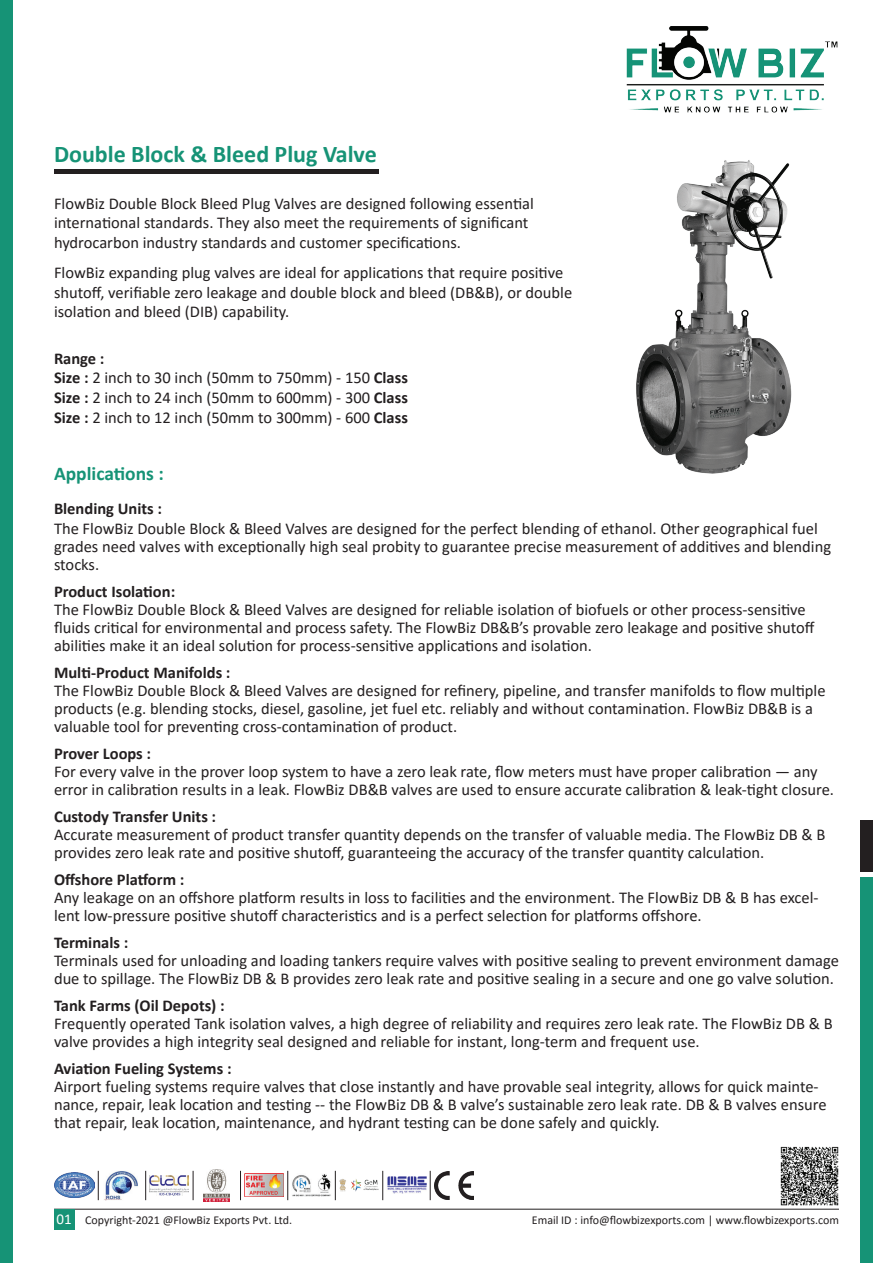
<style>
.page{position:relative;width:893px;height:1263px;background:#fff}
.page>*{position:absolute;margin:0;border:0;box-sizing:border-box;transform-origin:0 0}
.t1{font:700 24px "Calibri";color:#169376}
.t2{font:700 19.5px "Calibri";color:#169376}
.t3{font:16.5px/18px "Calibri";color:#231f20}
.t4{font:700 16.5px "Calibri";color:#231f20}
.t5{font:12px "Calibri";color:#231f20}
.s1{font-weight:700}
.s2{font-size:15px;color:#fff}
</style>
<div class="page">
<img style="left:780px;top:1146px;width:59px;height:59px">
<div style="left:54px;top:169px;width:324px;height:5px;background:#231f20"></div>
<hr style="left:54px;top:1209px;width:785px;height:1px;background:#231f20">
<div style="left:0;top:0;width:12px;height:1263px;background:#169376"></div>
<div style="left:860px;top:877px;width:13px;height:386px;background:#169376"></div>
<div style="left:860px;top:821px;width:13px;height:51px;background:#231f20"></div>
<div style="left:54px;top:1209px;width:20px;height:20px;background:#169376"></div>
<img style="left:626px;top:26px;width:212px;height:87px">
<img style="left:204px;top:1169px;width:26px;height:32px">
<img style="left:434px;top:1171px;width:39px;height:28px">
<img style="left:150px;top:1175px;width:38px;height:20px">
<img style="left:245px;top:1173px;width:39px;height:24px">
<img style="left:54px;top:1172px;width:40px;height:26px">
<svg style="left:98px;top:1171px;width:1px;height:29px"></svg>
<svg style="left:335px;top:1171px;width:1px;height:29px"></svg>
<svg style="left:145px;top:1171px;width:1px;height:29px"></svg>
<svg style="left:382px;top:1171px;width:1px;height:29px"></svg>
<svg style="left:193px;top:1171px;width:1px;height:29px"></svg>
<svg style="left:430px;top:1171px;width:1px;height:29px"></svg>
<svg style="left:240px;top:1171px;width:1px;height:29px"></svg>
<svg style="left:287px;top:1171px;width:1px;height:29px"></svg>
<img style="left:104px;top:1171px;width:34px;height:29px">
<img style="left:292px;top:1174px;width:39px;height:23px">
<img style="left:339px;top:1179px;width:40px;height:12px">
<img style="left:387px;top:1177px;width:39px;height:16px">
<img style="left:636px;top:160px;width:156px;height:314px">
<h1 class="t1" style="left:54px;top:137px;width:324px">Double Block &amp; Bleed Plug Valve</h1>
<p class="t3" style="left:54px;top:193px;width:481px;line-height:19.5px">FlowBiz Double Block Bleed Plug Valves are designed following essential international standards. They also meet the requirements of significant hydrocarbon industry standards and customer specifications.</p>
<p class="t3" style="left:54px;top:262px;width:520px;line-height:19.6px">FlowBiz expanding plug valves are ideal for applications that require positive shutoff, verifiable zero leakage and double block and bleed (DB&amp;B), or double isolation and bleed (DIB) capability.</p>
<p class="t3" style="left:54px;top:348px;width:355px;line-height:19.5px"><span class="s1">Range :<br>Size :</span> 2 inch to 30 inch (50mm to 750mm) - 150 <span class="s1">Class Size :</span> 2 inch to 24 inch (50mm to 600mm) - 300 <span class="s1">Class Size :</span> 2 inch to 12 inch (50mm to 300mm) - 600 <span class="s1">Class</span></p>
<p class="t2" style="left:54px;top:460px;width:111px">Applications :</p>
<p class="t4" style="left:54px;top:497px;width:110px">Blending Units :</p>
<p class="t3" style="left:54px;top:519px;width:779px">The FlowBiz Double Block &amp; Bleed Valves are designed for the perfect blending of ethanol. Other geographical fuel grades need valves with exceptionally high seal probity to guarantee precise measurement of additives and blending stocks.</p>
<p class="t4" style="left:54px;top:579px;width:123px">Product Isolation:</p>
<p class="t3" style="left:54px;top:600px;width:762px">The FlowBiz Double Block &amp; Bleed Valves are designed for reliable isolation of biofuels or other process-sensitive fluids critical for environmental and process safety. The FlowBiz DB&amp;B’s provable zero leakage and positive shutoff abilities make it an ideal solution for process-sensitive applications and isolation.</p>
<p class="t4" style="left:54px;top:660px;width:178px">Multi-Product Manifolds :</p>
<p class="t3" style="left:54px;top:681px;width:773px">The FlowBiz Double Block &amp; Bleed Valves are designed for refinery, pipeline, and transfer manifolds to flow multiple products (e.g. blending stocks, diesel, gasoline, jet fuel etc. reliably and without contamination. FlowBiz DB&amp;B is a valuable tool for preventing cross-contamination of product.</p>
<p class="t4" style="left:54px;top:741px;width:99px">Prover Loops :</p>
<p class="t3" style="left:54px;top:762px;width:782px">For every valve in the prover loop system to have a zero leak rate, flow meters must have proper calibration — any error in calibration results in a leak. FlowBiz DB&amp;B valves are used to ensure accurate calibration &amp; leak-tight closure.</p>
<p class="t4" style="left:54px;top:804px;width:164px">Custody Transfer Units :</p>
<p class="t3" style="left:54px;top:825px;width:773px">Accurate measurement of product transfer quantity depends on the transfer of valuable media. The FlowBiz DB &amp; B provides zero leak rate and positive shutoff, guaranteeing the accuracy of the transfer quantity calculation.</p>
<p class="t4" style="left:54px;top:867px;width:132px">Offshore Platform :</p>
<p class="t3" style="left:54px;top:888px;width:766px">Any leakage on an offshore platform results in loss to facilities and the environment. The FlowBiz DB &amp; B has excel&shy;lent low-pressure positive shutoff characteristics and is a perfect selection for platforms offshore.</p>
<p class="t4" style="left:54px;top:930px;width:76px">Terminals :</p>
<p class="t3" style="left:54px;top:951px;width:786px">Terminals used for unloading and loading tankers require valves with positive sealing to prevent environment damage due to spillage. The FlowBiz DB &amp; B provides zero leak rate and positive sealing in a secure and one go valve solution.</p>
<p class="t4" style="left:54px;top:993px;width:172px">Tank Farms (Oil Depots) :</p>
<p class="t3" style="left:54px;top:1014px;width:780px">Frequently operated Tank isolation valves, a high degree of reliability and requires zero leak rate. The FlowBiz DB &amp; B valve provides a high integrity seal designed and reliable for instant, long-term and frequent use.</p>
<p class="t4" style="left:54px;top:1056px;width:179px">Aviation Fueling Systems :</p>
<p class="t3" style="left:54px;top:1077px;width:774px">Airport fueling systems require valves that close instantly and have provable seal integrity, allows for quick mainte&shy;nance, repair, leak location and testing -- the FlowBiz DB &amp; B valve’s sustainable zero leak rate. DB &amp; B valves ensure that repair, leak location, maintenance, and hydrant testing can be done safely and quickly.</p>
<p class="t5" style="left:56px;top:1212px;width:237px"><span class="s2">01</span> Copyright-2021 @FlowBiz Exports Pvt. Ltd.</p>
<p class="t5" style="left:532px;top:1212px;width:309px">Email ID : info@flowbizexports.com | www.flowbizexports.com</p>
</div>
